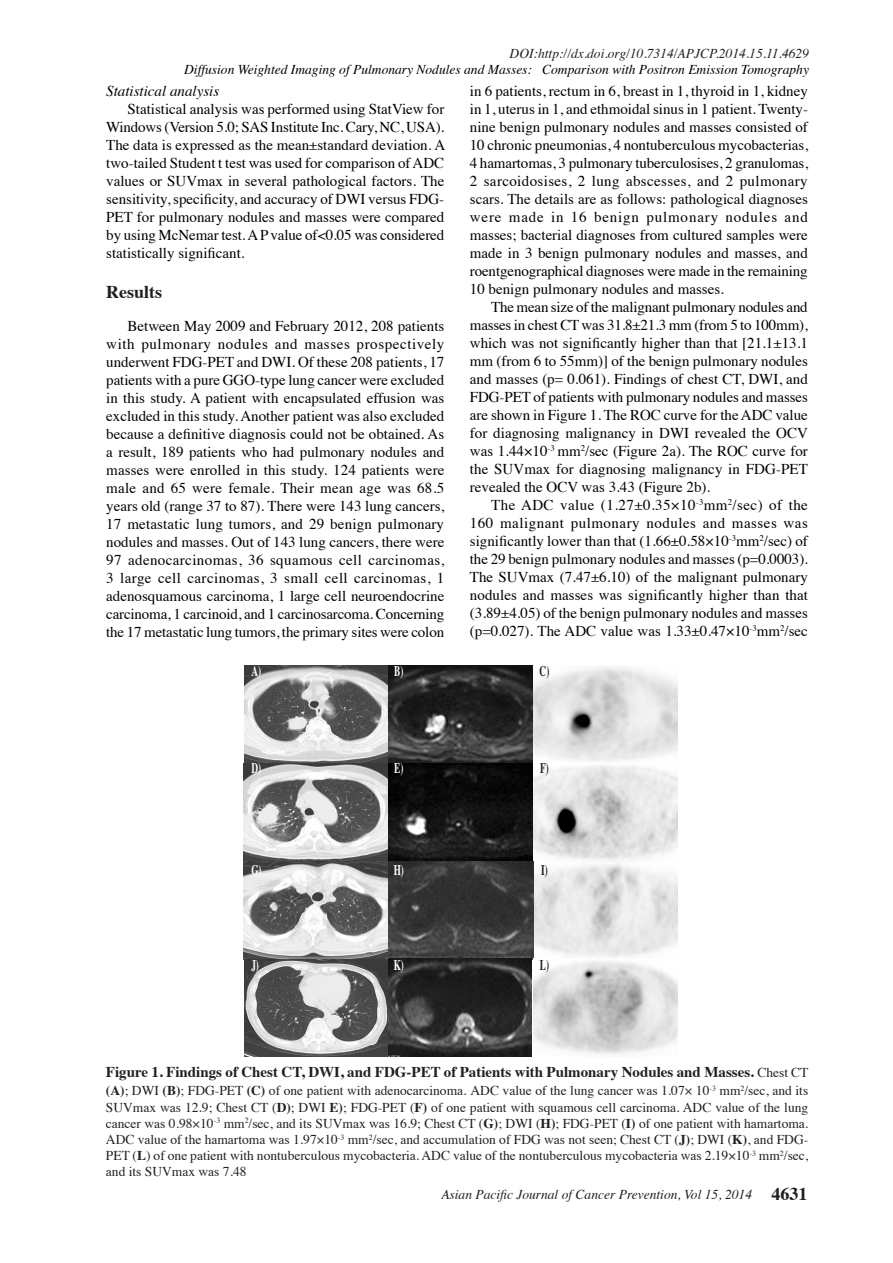
<style>
.page{position:relative;width:893px;height:1263px;background:#fff}
.page>*{position:absolute;margin:0;border:0;box-sizing:border-box;transform-origin:0 0}
.Body_Text_Indent_2{font:700 18px "Times";color:#231f20}
.Body_Text_Indent_2-2{font:15px/18px "Times";color:#000;text-align:justify}
.Body_Text_Indent_2-3{font:700 15px "Times";color:#231f20}
.Body_Text_Indent_2-4{font:italic 15px "Times";color:#000}
.Body_Text_Indent_2-5{font:700 14.7px "Times";color:#fff;scale:.63 1}
.Body_Text_Indent_2-6{font:700 14.7px "Times";color:#231f20;scale:.63 1}
.Body_Text_Indent_2-7{font:13.5px/16.2px "Times";color:#231f20;text-align:justify}
.t1{font:italic 13.5px "Times";color:#231f20}
.t2{font:italic 13.5px "Times";color:#000}
.s1{font-weight:400;font-size:13.5px}
.s2{font-weight:700}
.s3{font-weight:700;font-style:normal;font-size:18px}
</style>
<div class="page">
<img style="left:244px;top:665px;width:434px;height:295px">
<img style="left:244px;top:959px;width:288px;height:98px">
<img style="left:534px;top:959px;width:144px;height:96px">
<p class="t1" style="left:510px;top:42px;width:301px">DOI:http://dx.doi.org/10.7314/APJCP.2014.15.11.4629</p>
<p class="t2" style="left:184px;top:58px;width:626px">Diffusion Weighted Imaging of Pulmonary Nodules and Masses: Comparison with Positron Emission Tomography</p>
<p class="Body_Text_Indent_2-4" style="left:106px;top:78px;width:114px">Statistical analysis</p>
<p class="Body_Text_Indent_2-2" style="left:106px;top:99px;width:340px;text-indent:21px">Statistical analysis was performed using StatView for Windows (Version 5.0; SAS Institute Inc. Cary, NC, USA).<br>The data is expressed as the mean±standard deviation. A two-tailed Student t test was used for comparison of ADC values or SUVmax in several pathological factors. The sensitivity, specificity, and accuracy of DWI versus FDG-PET for pulmonary nodules and masses were compared by using McNemar test. A P value of&lt;0.05 was considered statistically significant.</p>
<p class="Body_Text_Indent_2" style="left:106px;top:275px;width:57px">Results</p>
<p class="Body_Text_Indent_2-2" style="left:106px;top:316px;width:340px;text-indent:21px">Between May 2009 and February 2012, 208 patients with pulmonary nodules and masses prospectively underwent FDG-PET and DWI. Of these 208 patients, 17 patients with a pure GGO-type lung cancer were excluded in this study. A patient with encapsulated effusion was excluded in this study. Another patient was also excluded because a definitive diagnosis could not be obtained. As a result, 189 patients who had pulmonary nodules and masses were enrolled in this study. 124 patients were male and 65 were female. Their mean age was 68.5 years old (range 37 to 87). There were 143 lung cancers, 17 metastatic lung tumors, and 29 benign pulmonary nodules and masses. Out of 143 lung cancers, there were 97 adenocarcinomas, 36 squamous cell carcinomas, 3 large cell carcinomas, 3 small cell carcinomas, 1 adenosquamous carcinoma, 1 large cell neuroendocrine carcinoma, 1 carcinoid, and 1 carcinosarcoma. Concerning the 17 metastatic lung tumors, the primary sites were colon</p>
<p class="Body_Text_Indent_2-2" style="left:470px;top:81px;width:340px">in 6 patients, rectum in 6, breast in 1, thyroid in 1, kidney in 1, uterus in 1, and ethmoidal sinus in 1 patient. Twenty&shy;nine benign pulmonary nodules and masses consisted of 10 chronic pneumonias, 4 nontuberculous mycobacterias, 4 hamartomas, 3 pulmonary tuberculosises, 2 granulomas, 2 sarcoidosises, 2 lung abscesses, and 2 pulmonary scars. The details are as follows: pathological diagnoses were made in 16 benign pulmonary nodules and masses; bacterial diagnoses from cultured samples were made in 3 benign pulmonary nodules and masses, and roentgenographical diagnoses were made in the remaining 10 benign pulmonary nodules and masses.</p>
<p class="Body_Text_Indent_2-2" style="left:470px;top:297px;width:340px;text-indent:21px">The mean size of the malignant pulmonary nodules and masses in chest CT was 31.8±21.3 mm (from 5 to 100mm), which was not significantly higher than that [21.1±13.1 mm (from 6 to 55mm)] of the benign pulmonary nodules and masses (p= 0.061). Findings of chest CT, DWI, and FDG-PET of patients with pulmonary nodules and masses are shown in Figure 1. The ROC curve for the ADC value for diagnosing malignancy in DWI revealed the OCV was 1.44×10<sup>-3</sup> mm<sup>2</sup>/sec (Figure 2a). The ROC curve for the SUVmax for diagnosing malignancy in FDG-PET revealed the OCV was 3.43 (Figure 2b).</p>
<p class="Body_Text_Indent_2-2" style="left:470px;top:495px;width:340px;text-indent:21px">The ADC value (1.27±0.35×10<sup>-3</sup>mm<sup>2</sup>/sec) of the 160 malignant pulmonary nodules and masses was significantly lower than that (1.66±0.58×10<sup>-3</sup>mm<sup>2</sup>/sec) of the 29 benign pulmonary nodules and masses (p=0.0003).<br>The SUVmax (7.47±6.10) of the malignant pulmonary nodules and masses was significantly higher than that (3.89±4.05) of the benign pulmonary nodules and masses (p=0.027). The ADC value was 1.33±0.47×10<sup>-3</sup>mm<sup>2</sup>/sec</p>
<p class="Body_Text_Indent_2-5" style="left:251px;top:657px;width:17px">A)</p>
<p class="Body_Text_Indent_2-5" style="left:394px;top:657px;width:16px">B)</p>
<p class="Body_Text_Indent_2-6" style="left:540px;top:657px;width:17px">C)</p>
<p class="Body_Text_Indent_2-5" style="left:251px;top:754px;width:17px">D)</p>
<p class="Body_Text_Indent_2-5" style="left:394px;top:754px;width:16px">E)</p>
<p class="Body_Text_Indent_2-6" style="left:540px;top:754px;width:15px">F)</p>
<p class="Body_Text_Indent_2-5" style="left:251px;top:856px;width:18px">G)</p>
<p class="Body_Text_Indent_2-5" style="left:394px;top:856px;width:18px">H)</p>
<p class="Body_Text_Indent_2-6" style="left:541px;top:856px;width:12px">I)</p>
<p class="Body_Text_Indent_2-5" style="left:251px;top:951px;width:14px">J)</p>
<p class="Body_Text_Indent_2-5" style="left:394px;top:951px;width:18px">K)</p>
<p class="Body_Text_Indent_2-6" style="left:540px;top:951px;width:16px">L)</p>
<p class="Body_Text_Indent_2-3" style="left:106px;top:1058px;width:704px">Figure 1. Findings of Chest CT, DWI, and FDG-PET of Patients with Pulmonary Nodules and Masses. <span class="s1">Chest CT</span></p>
<p class="Body_Text_Indent_2-7" style="left:106px;top:1081px;width:704px"><span class="s2">(A)</span>; DWI <span class="s2">(B)</span>; FDG-PET <span class="s2">(C)</span> of one patient with adenocarcinoma. ADC value of the lung cancer was 1.07× 10<sup>-3</sup> mm<sup>2</sup>/sec, and its SUVmax was 12.9; Chest CT (<span class="s2">D)</span>; DWI <span class="s2">E)</span>; FDG-PET (<span class="s2">F)</span> of one patient with squamous cell carcinoma. ADC value of the lung cancer was 0.98×10<sup>-3</sup> mm<sup>2</sup>/sec, and its SUVmax was 16.9; Chest CT (<span class="s2">G)</span>; DWI (<span class="s2">H)</span>; FDG-PET (<span class="s2">I)</span> of one patient with hamartoma.<br>ADC value of the hamartoma was 1.97×10<sup>-3</sup> mm<sup>2</sup>/sec, and accumulation of FDG was not seen; Chest CT (<span class="s2">J)</span>; DWI (<span class="s2">K)</span>, and FDG-PET (<span class="s2">L</span>) of one patient with nontuberculous mycobacteria. ADC value of the nontuberculous mycobacteria was 2.19×10<sup>-3</sup> mm<sup>2</sup>/sec, and its SUVmax was 7.48</p>
<p class="t1" style="left:441px;top:1183px;width:368px">Asian Pacific Journal of Cancer Prevention, Vol 15, 2014 <span class="s3">4631</span></p>
</div>
